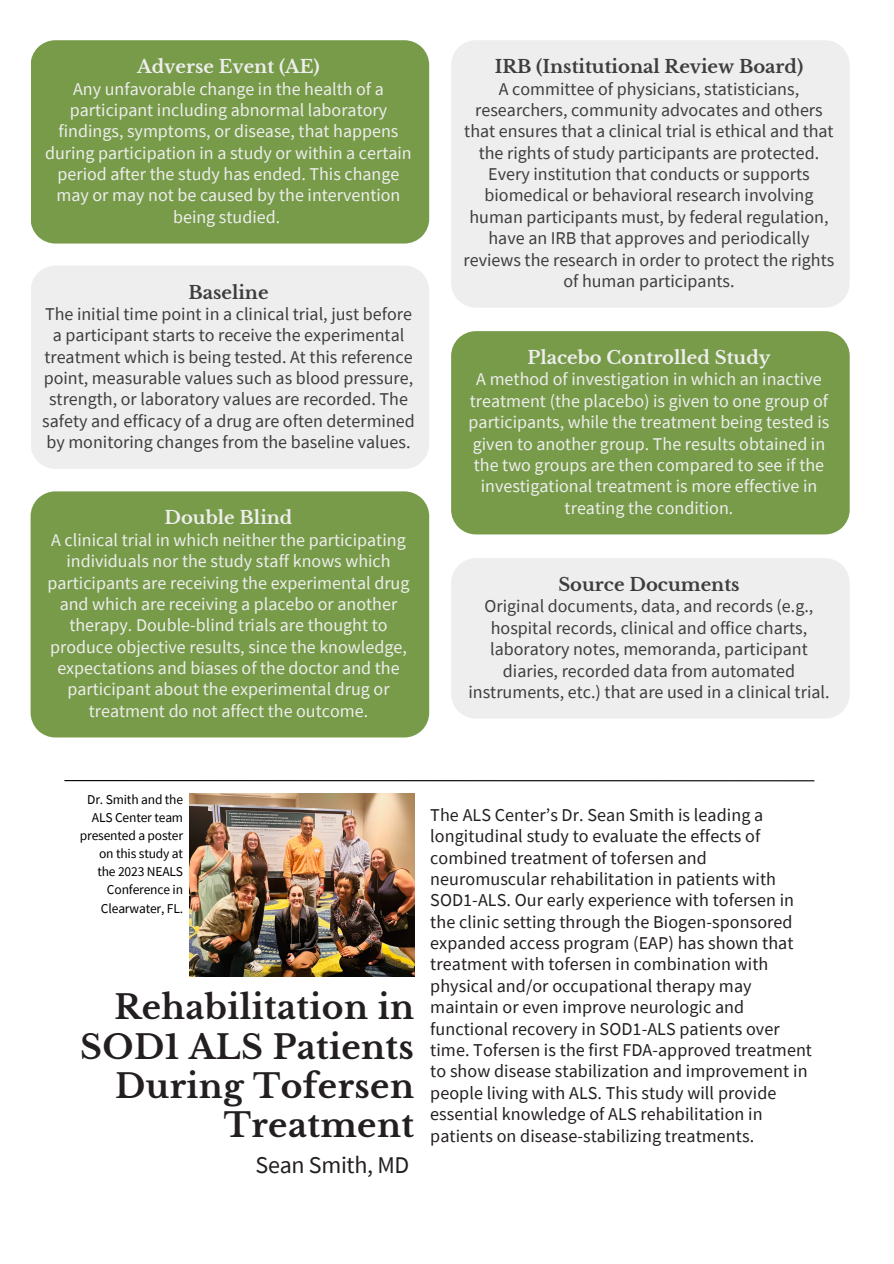
<style>
.page{position:relative;width:894px;height:1264px;background:#fff}
.page>*{position:absolute;margin:0;border:0;box-sizing:border-box;transform-origin:0 0}
.t1{font:700 33px/39.3px "Libre Baskerville";letter-spacing:.01em;color:#231f20;text-align:right}
.t2{font:24px "Source Sans Pro";letter-spacing:-.01em;color:#231f20}
.t3{font:18px/21.3px "Source Sans Pro";color:#3d3d3d;text-align:center}
.t4{font:18px/21.3px "Source Sans Pro";color:#eee;text-align:center}
.t5{font:18px/21.3px "Source Sans Pro";letter-spacing:.005em;color:#231f20}
.t6{font:13.5px/18px "Source Sans Pro";letter-spacing:-.01em;color:#000;text-align:right}
.s1{font-family:"Libre Baskerville";font-weight:700}
</style>
<div class="page">
<div style="left:31px;top:491px;width:398px;height:246px;background:#789b4a"></div>
<div style="left:451px;top:40px;width:398px;height:268px;background:#eee"></div>
<div style="left:451px;top:331px;width:398px;height:203px;background:#789b4a"></div>
<div style="left:451px;top:558px;width:398px;height:160px;background:#eee"></div>
<div style="left:31px;top:40px;width:398px;height:203px;background:#789b4a"></div>
<div style="left:31px;top:266px;width:398px;height:203px;background:#eee"></div>
<hr style="left:64px;top:780px;width:784px;height:1px;background:#231f20">
<hr style="left:64px;top:780px;width:750px;height:1px;background:#000">
<img style="left:189px;top:793px;width:225px;height:183px">
<h3 class="t4" style="left:45px;top:56px;width:368px"><span class="s1">Adverse Event (AE)<br></span>Any unfavorable change in the health of a participant including abnormal laboratory findings, symptoms, or disease, that happens during participation in a study or within a certain period after the study has ended. This change may or may not be caused by the intervention being studied.</h3>
<h3 class="t3" style="left:42px;top:281px;width:374px"><span class="s1">Baseline<br></span>The initial time point in a clinical trial, just before a participant starts to receive the experimental treatment which is being tested. At this reference point, measurable values such as blood pressure, strength, or laboratory values are recorded. The safety and efficacy of a drug are often determined by monitoring changes from the baseline values.</h3>
<h3 class="t4" style="left:48px;top:507px;width:363px"><span class="s1">Double Blind<br></span>A clinical trial in which neither the participating individuals nor the study staff knows which participants are receiving the experimental drug and which are receiving a placebo or another therapy. Double-blind trials are thought to produce objective results, since the knowledge, expectations and biases of the doctor and the participant about the experimental drug or treatment do not affect the outcome.</h3>
<h3 class="t3" style="left:463px;top:56px;width:372px"><span class="s1">IRB (Institutional Review Board)<br></span>A committee of physicians, statisticians, researchers, community advocates and others that ensures that a clinical trial is ethical and that the rights of study participants are protected.<br>Every institution that conducts or supports biomedical or behavioral research involving human participants must, by federal regulation, have an IRB that approves and periodically reviews the research in order to protect the rights of human participants.</h3>
<h3 class="t4" style="left:468px;top:347px;width:362px"><span class="s1">Placebo Controlled Study<br></span>A method of investigation in which an inactive treatment (the placebo) is given to one group of participants, while the treatment being tested is given to another group. The results obtained in the two groups are then compared to see if the investigational treatment is more effective in treating the condition.</h3>
<h3 class="t3" style="left:468px;top:574px;width:362px"><span class="s1">Source Documents<br></span>Original documents, data, and records (e.g., hospital records, clinical and office charts, laboratory notes, memoranda, participant diaries, recorded data from automated instruments, etc.) that are used in a clinical trial.</h3>
<h2 class="t6" style="left:80px;top:790px;width:105px">Dr. Smith and the<br>ALS Center team presented a poster on this study at the 2023 NEALS<br>Conference in<br>Clearwater, FL.</h2>
<p class="t1" style="left:80px;top:987px;width:335px">Rehabilitation in<br>SOD1 ALS Patients<br>During Tofersen<br>Treatment</p>
<h3 class="t2" style="left:255px;top:1149px;width:155px">Sean Smith, MD</h3>
<h1 class="t5" style="left:430px;top:803px;width:383px">The ALS Center’s Dr. Sean Smith is leading a longitudinal study to evaluate the effects of combined treatment of tofersen and neuromuscular rehabilitation in patients with SOD1-ALS. Our early experience with tofersen in the clinic setting through the Biogen-sponsored expanded access program (EAP) has shown that treatment with tofersen in combination with physical and/or occupational therapy may maintain or even improve neurologic and functional recovery in SOD1-ALS patients over time. Tofersen is the first FDA-approved treatment to show disease stabilization and improvement in people living with ALS. This study will provide essential knowledge of ALS rehabilitation in patients on disease-stabilizing treatments.</h1>
</div>
